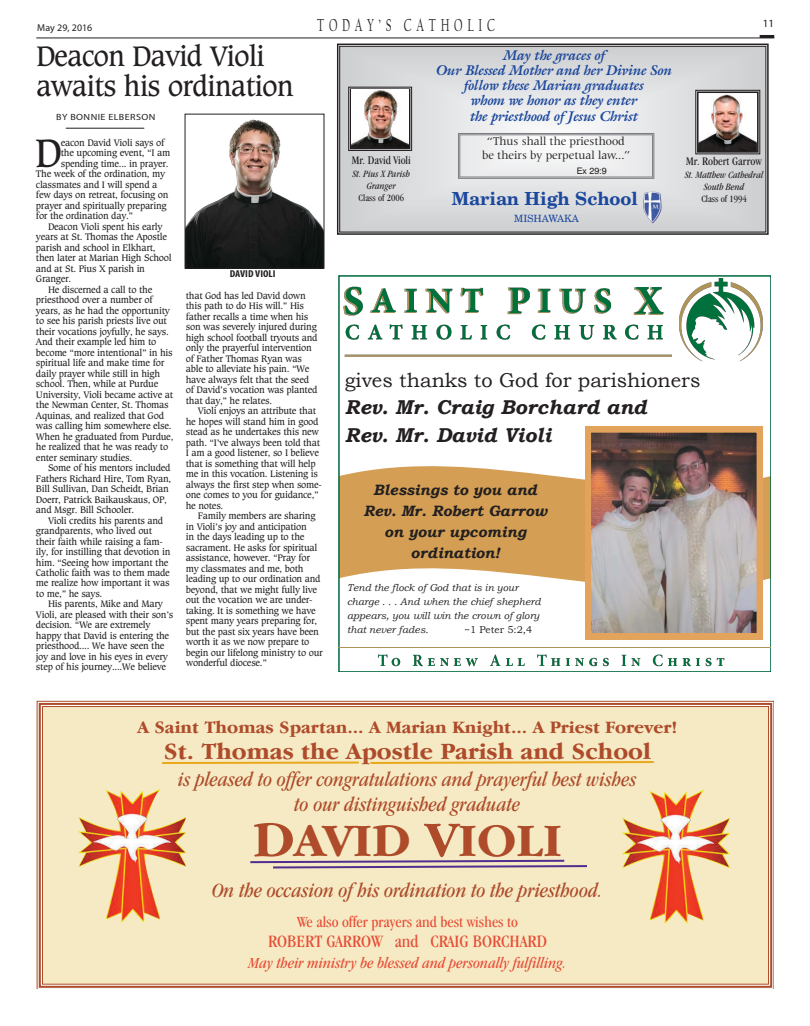
<style>
.page{position:relative;width:810px;height:1026px;background:#fff}
.page>*{position:absolute;margin:0;border:0;box-sizing:border-box;transform-origin:0 0}
.t1{font:700 48px "Garamond IT Cby BT";color:#ad4b2a}
.NEWbody{font:42.2px "Caxton BT";color:#231f20}
.NEWcaxton-30{font:30px/30px "Caxton BT";letter-spacing:-.04em;color:#231f20}
.t2{font:700 24px "Garamond IT Cby BT";color:#ad4b2a}
.t3{font:italic condensed 21px/25px "Garamond IT Cby BT";color:#ad4b2a;text-align:center}
.t4{font:italic 700 20px/27.8px "Bookman Old Style";color:#231f20}
.t5{font:700 18px "Garamond IT Cby BT";color:#ad4b2a}
.t6{font:condensed 18px "Garamond IT Cby BT";color:#e64d37}
.t7{font:700 18px "Century Schoolbook BT";color:#1b479c}
.t8{font:18px "FB Californian";letter-spacing:.4em;color:#231f20;scale:.65 1}
.t9{font:italic condensed 16px "Garamond IT Cby BT";color:#e64d37}
.t10{font:condensed 16px "Garamond IT Cby BT";color:#e64d37}
.t11{font:italic 700 15px/21px "Bookman Old Style";color:#231f20;text-align:center}
.t12{font:italic 700 14px/15.2px "Galliard IT Cby BT";color:#1b479c;text-align:center}
.t13{font:12px/14.4px "Latin 725 BT";color:#231f20;text-align:center}
.t14{font:condensed 12px "Garamond IT Cby BT";color:#231f20}
.t15{font:11px "Myriad";color:#231f20}
.NEWbody-2{font:10px/10.5px "Caxton BT";letter-spacing:-.03em;color:#231f20}
.t16{font:italic 10px/14px "Bookman Old Style";color:#231f20}
.t17{font:italic condensed 10px/12px "Garamond IT Cby BT";color:#231f20;text-align:center}
.t18{font:10px "Bookman Old Style";color:#231f20}
.t19{font:10px "Myriad";color:#231f20}
.NEWcutlinesmall{font:700 condensed 10px "Myriad Pro";letter-spacing:.005em;color:#231f20;scale:1.12 1}
.t20{font:10px "Century Schoolbook BT";color:#1b479c}
.NEWcutlinesmall-2{font:9px "Myriad Pro";letter-spacing:.04em;color:#231f20;scale:1.12 1}
.t21{font:9px "Swiss 721 BT";color:#231f20}
.s1{font-style:normal}
.s2{font-weight:400;font-style:normal}
.s3{font-size:52px}
</style>
<div class="page">
<hr style="left:36px;top:38px;width:738px;height:1px;background:#231f20">
<hr style="left:760px;top:35px;width:14px;height:3px;background:#231f20">
<svg style="left:339px;top:276px;width:432px;height:396px"></svg>
<svg style="left:585px;top:427px;width:178px;height:212px;background:#a28f83"></svg>
<img style="left:339px;top:647px;width:432px;height:24px">
<img style="left:679px;top:278px;width:90px;height:96px">
<svg style="left:341px;top:48px;width:423px;height:182px;background:#dddedf"></svg>
<div style="left:337px;top:44px;width:432px;height:191px;border:2px solid #231f20"></div>
<div style="left:339px;top:46px;width:427px;height:186px;border:1px solid #231f20"></div>
<div style="left:458px;top:133px;width:196px;height:46px;border:1px solid #7c7e81"></div>
<div style="left:460px;top:135px;width:193px;height:42px;border:1px solid #7c7e81"></div>
<img style="left:643px;top:192px;width:19px;height:32px">
<div style="left:348px;top:87px;width:64px;height:64px;border:1px solid #231f20"></div>
<div style="left:350px;top:88px;width:60px;height:61px;border:2px solid #231f20"></div>
<img style="left:351px;top:90px;width:58px;height:58px">
<img style="left:700px;top:95px;width:56px;height:55px">
<div style="left:696px;top:90px;width:64px;height:64px;border:1px solid #231f20"></div>
<div style="left:697px;top:92px;width:62px;height:61px;border:2px solid #231f20"></div>
<img style="left:187px;top:119px;width:135px;height:147px">
<div style="left:185px;top:114px;width:139px;height:154px;border:1px solid #231f20"></div>
<div style="left:37px;top:701px;width:737px;height:288px;background:#f6eac4"></div>
<div style="left:39px;top:703px;width:733px;height:285px;border:2px solid #ad4b2a"></div>
<img style="left:78px;top:789px;width:109px;height:133px">
<img style="left:622px;top:790px;width:109px;height:133px">
<svg style="left:248px;top:859px;width:341px;height:10px;background:#b8a4b0"></svg>
<svg style="left:160px;top:761px;width:201px;height:4px"></svg>
<svg style="left:368px;top:760px;width:288px;height:5px"></svg>
<hr style="left:66px;top:128px;width:78px;height:1px;background:#231f20">
<p class="t19" style="left:37px;top:23px;width:57px">May 29, 2016</p>
<h3 class="t8" style="left:317px;top:16px;width:275px">TODAY’S CATHOLIC</h3>
<p class="t15" style="left:763px;top:18px;width:13px">11</p>
<p class="NEWcaxton-30" style="left:36px;top:41px;width:260px">Deacon David Violi awaits his ordination</p>
<p class="NEWcutlinesmall-2" style="left:56px;top:112px;width:90px">BY BONNIE ELBERSON</p>
<p class="NEWbody" style="left:35px;top:126px;width:29px">D</p>
<p class="NEWbody-2" style="left:61px;top:137px;width:105px">eacon David Violi says of</p>
<p class="NEWbody-2" style="left:61px;top:147px;width:111px">the upcoming event, “I am</p>
<p class="NEWbody-2" style="left:61px;top:158px;width:109px">spending time... in prayer.</p>
<p class="NEWbody-2" style="left:36px;top:168px;width:131px">The week of the ordination, my</p>
<p class="NEWbody-2" style="left:36px;top:179px;width:123px">classmates and I will spend a</p>
<p class="NEWbody-2" style="left:36px;top:189px;width:134px">few days on retreat, focusing on</p>
<p class="NEWbody-2" style="left:36px;top:200px;width:132px">prayer and spiritually preparing</p>
<p class="NEWbody-2" style="left:36px;top:210px;width:99px">for the ordination day.”</p>
<p class="NEWbody-2" style="left:36px;top:221px;width:137px;text-indent:12px">Deacon Violi spent his early years at St. Thomas the Apostle parish and school in Elkhart, then later at Marian High School and at St. Pius X parish in<br>Granger.</p>
<p class="NEWbody-2" style="left:36px;top:284px;width:139px;text-indent:12px">He discerned a call to the priesthood over a number of years, as he had the opportunity to see his parish priests live out their vocations joyfully, he says.<br>And their example led him to become “more intentional” in his spiritual life and make time for daily prayer while still in high school. Then, while at Purdue<br>University, Violi became active at the Newman Center, St. Thomas<br>Aquinas, and realized that God was calling him somewhere else.<br>When he graduated from Purdue, he realized that he was ready to enter seminary studies.</p>
<p class="NEWbody-2" style="left:36px;top:462px;width:137px;text-indent:12px">Some of his mentors included<br>Fathers Richard Hire, Tom Ryan,<br>Bill Sullivan, Dan Scheidt, Brian<br>Doerr, Patrick Baikauskaus, OP, and Msgr. Bill Schooler.</p>
<p class="NEWbody-2" style="left:36px;top:515px;width:136px;text-indent:12px">Violi credits his parents and grandparents, who lived out their faith while raising a fam&shy;ily, for instilling that devotion in him. “Seeing how important the<br>Catholic faith was to them made me realize how important it was to me,” he says.</p>
<p class="NEWbody-2" style="left:36px;top:599px;width:139px;text-indent:12px">His parents, Mike and Mary<br>Violi, are pleased with their son’s decision. “We are extremely happy that David is entering the priesthood.... We have seen the joy and love in his eyes in every step of his journey....We believe</p>
<p class="NEWcutlinesmall" style="left:230px;top:268px;width:43px">DAVID VIOLI</p>
<p class="NEWbody-2" style="left:186px;top:290px;width:133px">that God has led David down this path to do His will.” His father recalls a time when his son was severely injured during high school football tryouts and only the prayerful intervention of Father Thomas Ryan was able to alleviate his pain. “We have always felt that the seed of David’s vocation was planted that day,” he relates.</p>
<p class="NEWbody-2" style="left:186px;top:406px;width:138px;text-indent:12px">Violi enjoys an attribute that he hopes will stand him in good stead as he undertakes this new path. “I’ve always been told that<br>I am a good listener, so I believe that is something that will help me in this vocation. Listening is always the first step when some&shy;one comes to you for guidance,” he notes.</p>
<p class="NEWbody-2" style="left:186px;top:511px;width:139px;text-indent:12px">Family members are sharing in Violi’s joy and anticipation<br>in the days leading up to the sacrament. He asks for spiritual assistance, however. “Pray for my classmates and me, both leading up to our ordination and beyond, that we might fully live out the vocation we are under&shy;taking. It is something we have spent many years preparing for, but the past six years have been worth it as we now prepare to begin our lifelong ministry to our wonderful diocese.”</p>
<p class="t14" style="left:352px;top:154px;width:61px">Mr. David Violi</p>
<p class="t17" style="left:353px;top:168px;width:59px">St. Pius X Parish<br>Granger<br><span class="s1">Class of 2006</span></p>
<p class="t12" style="left:436px;top:47px;width:237px">May the graces of<br>Our Blessed Mother and her Divine Son follow these Marian graduates<br>whom we honor as they enter<br>the priesthood of Jesus Christ</p>
<p class="t13" style="left:482px;top:134px;width:150px">“Thus shall the priesthood be theirs by perpetual law...”</p>
<p class="t21" style="left:577px;top:165px;width:32px">Ex 29:9</p>
<p class="t7" style="left:452px;top:187px;width:188px">Marian High School</p>
<p class="t20" style="left:514px;top:212px;width:66px">MISHAWAKA</p>
<p class="t14" style="left:686px;top:155px;width:77px">Mr. Robert Garrow</p>
<p class="t17" style="left:685px;top:169px;width:80px">St. Matthew Cathedral<br>South Bend<br><span class="s1">Class of 1994</span></p>
<p class="t4" style="left:345px;top:366px;width:357px"><span class="s2">gives thanks to God for parishioners<br></span>Rev. Mr. Craig Borchard and<br>Rev. Mr. David Violi</p>
<p class="t11" style="left:363px;top:479px;width:185px">Blessings to you and<br>Rev. Mr. Robert Garrow on your upcoming ordination!</p>
<p class="t16" style="left:347px;top:581px;width:195px">Tend the flock of God that is in your charge . . . And when the chief shepherd appears, you will win the crown of glory that never fades.</p>
<p class="t18" style="left:464px;top:623px;width:70px">~1 Peter 5:2,4</p>
<p class="t5" style="left:137px;top:717px;width:542px">A Saint Thomas Spartan... A Marian Knight... A Priest Forever!</p>
<p class="t2" style="left:164px;top:738px;width:489px">St. Thomas the Apostle Parish and School</p>
<p class="t3" style="left:178px;top:767px;width:461px">is pleased to offer congratulations and prayerful best wishes to our distinguished graduate</p>
<p class="t1" style="left:253px;top:814px;width:311px"><span class="s3">D</span>AVID <span class="s3">V</span>IOLI</p>
<p class="t3" style="left:212px;top:877px;width:392px">On the occasion of his ordination to the priesthood.</p>
<p class="t10" style="left:297px;top:913px;width:222px">We also offer prayers and best wishes to</p>
<p class="t6" style="left:268px;top:931px;width:280px">ROBERT GARROW and CRAIG BORCHARD</p>
<p class="t9" style="left:249px;top:953px;width:319px">May their ministry be blessed and personally fulfilling.</p>
</div>
